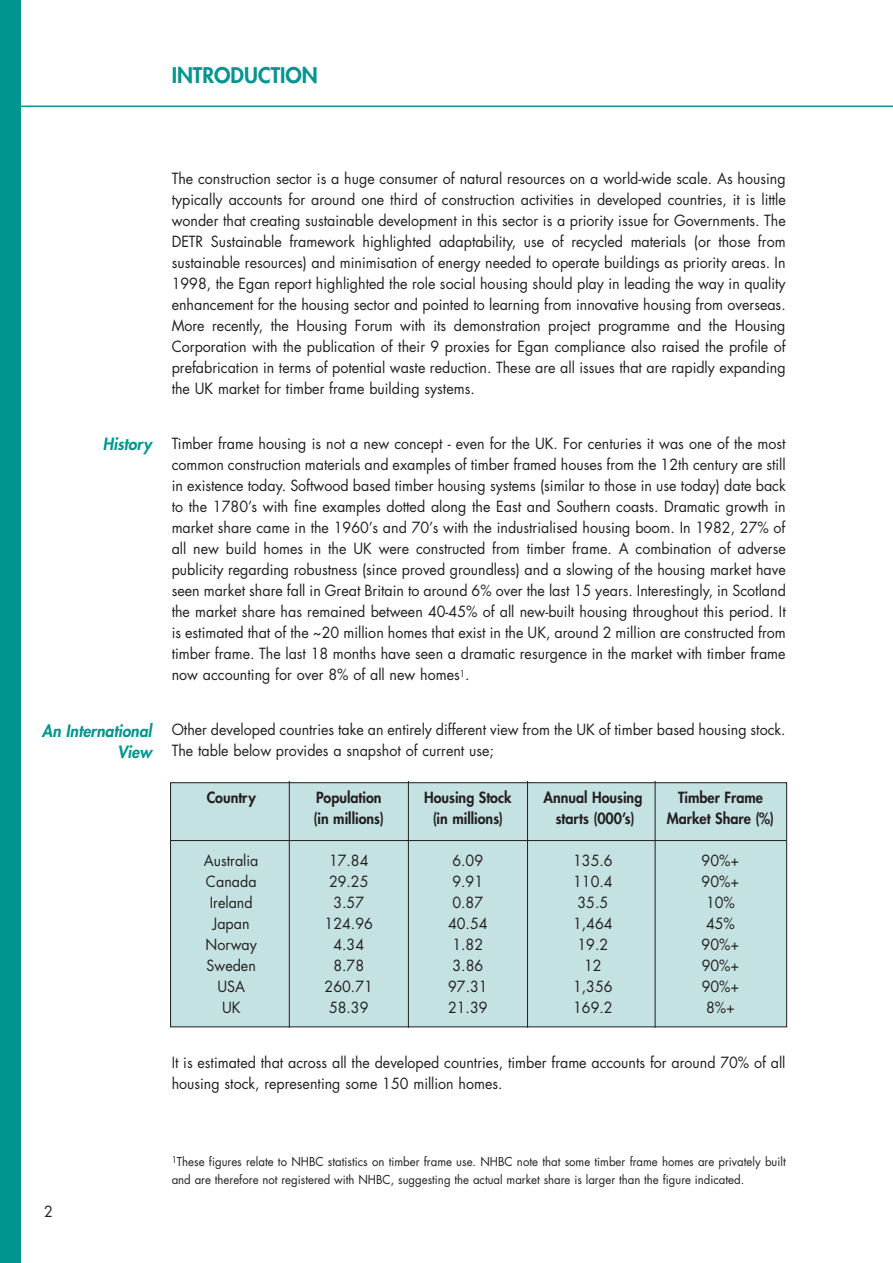
<style>
.page{position:relative;width:893px;height:1263px;background:#fff}
.page>*{position:absolute;margin:0;border:0;box-sizing:border-box;transform-origin:0 0}
.t1{font:800 21px "Futura";color:#00958e}
.t2{font:italic 800 16.5px/21px "Futura";color:#00958e;text-align:right;scale:.95 1}
.t3{font:15px/21px "Futura";color:#231f20;text-align:justify;scale:.95 1}
.t4{font:800 15px "Futura";color:#231f20;scale:.95 1}
.t5{font:12px/18.3px "Futura";color:#231f20;scale:.95 1}
</style>
<div class="page">
<div style="left:170px;top:783px;width:616px;height:244px;background:#c4e2e1"></div>
<div style="left:170px;top:782px;width:617px;height:245px;border:1px solid #231f20"></div>
<div style="left:0;top:0;width:21px;height:1263px;background:#00958e"></div>
<hr style="left:8px;top:106px;width:884px;height:1px;background:#00958e">
<hr style="left:170px;top:840px;width:616px;height:1px;background:#231f20">
<hr style="left:289px;top:781px;width:1px;height:247px;background:#231f20">
<hr style="left:408px;top:781px;width:1px;height:247px;background:#231f20">
<hr style="left:527px;top:781px;width:1px;height:247px;background:#231f20">
<hr style="left:654px;top:781px;width:1px;height:247px;background:#231f20">
<h1 class="t1" style="left:172px;top:65px;width:148px">INTRODUCTION</h1>
<p class="t2" style="left:103px;top:435px;width:53px">History</p>
<p class="t2" style="left:42px;top:722px;width:120px">An International<br>View</p>
<p class="t3" style="left:172px;top:169px;width:648px">The construction sector is a huge consumer of natural resources on a world-wide scale. As housing typically accounts for around one third of construction activities in developed countries, it is little wonder that creating sustainable development in this sector is a priority issue for Governments. The DETR Sustainable framework highlighted adaptability, use of recycled materials (or those from sustainable resources) and minimisation of energy needed to operate buildings as priority areas. In 1998, the Egan report highlighted the role social housing should play in leading the way in quality enhancement for the housing sector and pointed to learning from innovative housing from overseas.<br>More recently, the Housing Forum with its demonstration project programme and the Housing Corporation with the publication of their 9 proxies for Egan compliance also raised the profile of prefabrication in terms of potential waste reduction. These are all issues that are rapidly expanding the UK market for timber frame building systems.</p>
<p class="t3" style="left:172px;top:434px;width:648px">Timber frame housing is not a new concept - even for the UK. For centuries it was one of the most common construction materials and examples of timber framed houses from the 12th century are still in existence today. Softwood based timber housing systems (similar to those in use today) date back to the 1780’s with fine examples dotted along the East and Southern coasts. Dramatic growth in market share came in the 1960’s and 70’s with the industrialised housing boom. In 1982, 27% of all new build homes in the UK were constructed from timber frame. A combination of adverse publicity regarding robustness (since proved groundless) and a slowing of the housing market have seen market share fall in Great Britain to around 6% over the last 15 years. Interestingly, in Scotland the market share has remained between 40-45% of all new-built housing throughout this period. It is estimated that of the ~20 million homes that exist in the UK, around 2 million are constructed from timber frame. The last 18 months have seen a dramatic resurgence in the market with timber frame now accounting for over 8% of all new homes<sup>1</sup>.</p>
<p class="t3" style="left:172px;top:720px;width:647px">Other developed countries take an entirely different view from the UK of timber based housing stock.<br>The table below provides a snapshot of current use;</p>
<p class="t4" style="left:207px;top:790px;width:53px">Country</p>
<p class="t4" style="left:316px;top:790px;width:70px">Population</p>
<p class="t4" style="left:424px;top:790px;width:94px">Housing Stock</p>
<p class="t4" style="left:543px;top:790px;width:106px">Annual Housing</p>
<p class="t4" style="left:678px;top:790px;width:91px">Timber Frame</p>
<p class="t4" style="left:313px;top:811px;width:76px">(in millions)</p>
<p class="t4" style="left:432px;top:811px;width:76px">(in millions)</p>
<p class="t4" style="left:555px;top:811px;width:85px">starts (000’s)</p>
<p class="t4" style="left:667px;top:811px;width:114px">Market Share (%)</p>
<p class="t3" style="left:204px;top:851px;width:59px">Australia</p>
<p class="t3" style="left:329px;top:851px;width:43px">17.84</p>
<p class="t3" style="left:452px;top:851px;width:34px">6.09</p>
<p class="t3" style="left:573px;top:851px;width:43px">135.6</p>
<p class="t3" style="left:701px;top:851px;width:41px">90%+</p>
<p class="t3" style="left:206px;top:872px;width:55px">Canada</p>
<p class="t3" style="left:329px;top:872px;width:43px">29.25</p>
<p class="t3" style="left:452px;top:872px;width:34px">9.91</p>
<p class="t3" style="left:573px;top:872px;width:43px">110.4</p>
<p class="t3" style="left:701px;top:872px;width:41px">90%+</p>
<p class="t3" style="left:210px;top:893px;width:47px">Ireland</p>
<p class="t3" style="left:333px;top:893px;width:34px">3.57</p>
<p class="t3" style="left:452px;top:893px;width:34px">0.87</p>
<p class="t3" style="left:577px;top:893px;width:34px">35.5</p>
<p class="t3" style="left:706px;top:893px;width:32px">10%</p>
<p class="t3" style="left:213px;top:914px;width:40px">Japan</p>
<p class="t3" style="left:324px;top:914px;width:52px">124.96</p>
<p class="t3" style="left:448px;top:914px;width:43px">40.54</p>
<p class="t3" style="left:573px;top:914px;width:43px">1,464</p>
<p class="t3" style="left:706px;top:914px;width:32px">45%</p>
<p class="t3" style="left:205px;top:935px;width:56px">Norway</p>
<p class="t3" style="left:333px;top:935px;width:34px">4.34</p>
<p class="t3" style="left:452px;top:935px;width:34px">1.82</p>
<p class="t3" style="left:577px;top:935px;width:34px">19.2</p>
<p class="t3" style="left:701px;top:935px;width:41px">90%+</p>
<p class="t3" style="left:206px;top:956px;width:53px">Sweden</p>
<p class="t3" style="left:333px;top:956px;width:34px">8.78</p>
<p class="t3" style="left:452px;top:956px;width:34px">3.86</p>
<p class="t3" style="left:584px;top:956px;width:20px">12</p>
<p class="t3" style="left:701px;top:956px;width:41px">90%+</p>
<p class="t3" style="left:217px;top:977px;width:31px">USA</p>
<p class="t3" style="left:324px;top:977px;width:52px">260.71</p>
<p class="t3" style="left:448px;top:977px;width:43px">97.31</p>
<p class="t3" style="left:573px;top:977px;width:43px">1,356</p>
<p class="t3" style="left:701px;top:977px;width:41px">90%+</p>
<p class="t3" style="left:222px;top:998px;width:21px">UK</p>
<p class="t3" style="left:329px;top:998px;width:43px">58.39</p>
<p class="t3" style="left:448px;top:998px;width:43px">21.39</p>
<p class="t3" style="left:573px;top:998px;width:43px">169.2</p>
<p class="t3" style="left:706px;top:998px;width:32px">8%+</p>
<p class="t3" style="left:172px;top:1053px;width:647px">It is estimated that across all the developed countries, timber frame accounts for around 70% of all housing stock, representing some 150 million homes.</p>
<p class="t3" style="left:44px;top:1203px;width:11px">2</p>
<p class="t5" style="left:172px;top:1153px;width:648px"><sup>1</sup>These figures relate to NHBC statistics on timber frame use. NHBC note that some timber frame homes are privately built and are therefore not registered with NHBC, suggesting the actual market share is larger than the figure indicated.</p>
</div>
